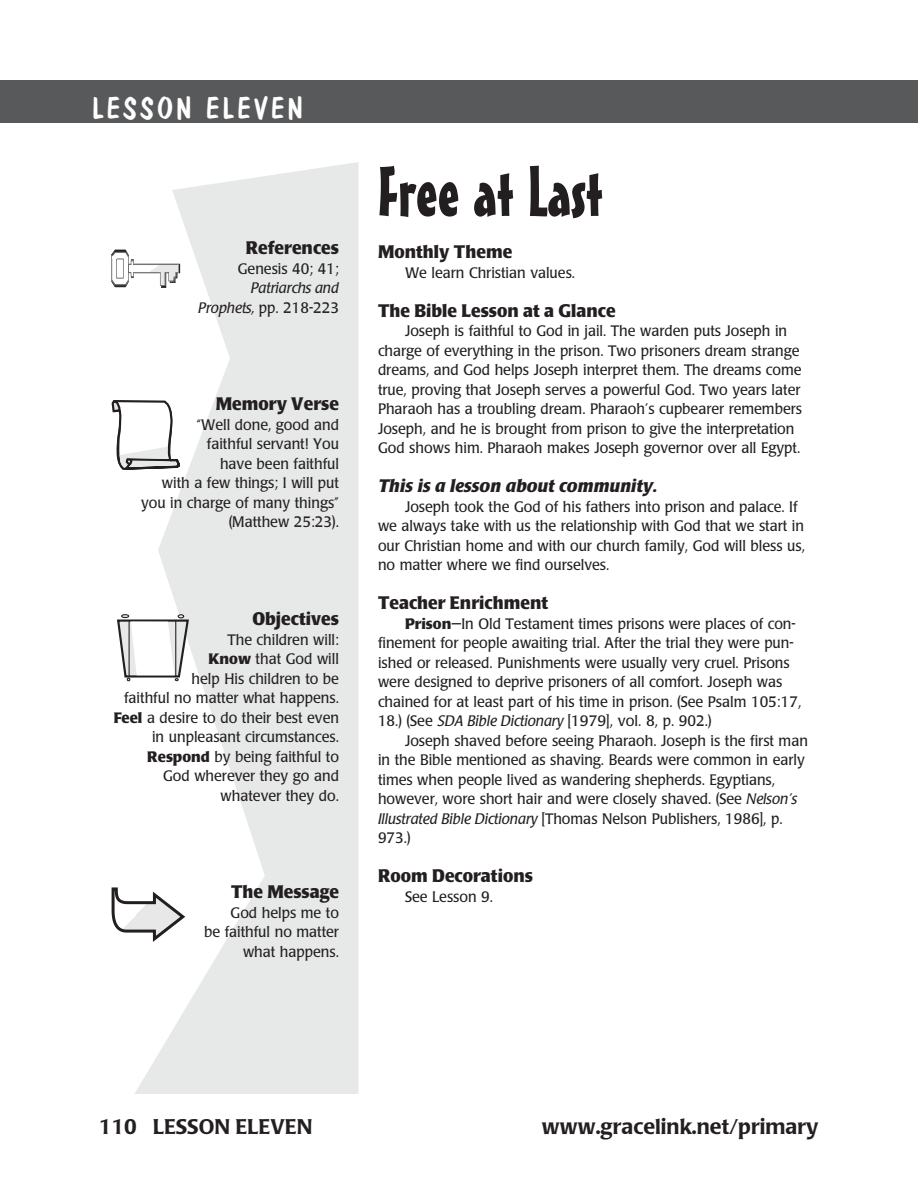
<style>
.page{position:relative;width:918px;height:1202px;background:#fff}
.page>*{position:absolute;margin:0;border:0;box-sizing:border-box;transform-origin:0 0}
.Lesson_title{font:69px "Mister Earl BT";color:#231f20}
.t1{font:30px "Dom Casual D";letter-spacing:.1em;color:#fff}
.t2{font:500 21px "Poppl Laudatio";color:#231f20}
.subhead{font:700 18px "Poppl Laudatio";color:#231f20;scale:.95 1}
.subhead-right{font:700 18px "Poppl Laudatio";color:#231f20;scale:.95 1}
.subhead-2{font:italic 700 18px "Poppl Laudatio";color:#231f20}
.body{font:15px/19.5px "Poppl Laudatio";color:#231f20;scale:.95 1}
.body-right{font:15px/19.5px "Poppl Laudatio";color:#231f20;text-align:right;scale:.95 1}
.body-2{font:15px/19.5px "Poppl Laudatio";color:#231f20}
.body-right-2{font:italic 15px "Poppl Laudatio";color:#231f20}
.s1{font-style:italic}
.s2{font-weight:700}
</style>
<div class="page">
<svg style="left:135px;top:162px;width:224px;height:932px;fill:#e7e8e8"></svg>
<div style="left:0;top:80px;width:891px;height:43px;background:#58595b"></div>
<svg style="left:111px;top:250px;width:69px;height:38px"></svg>
<svg style="left:112px;top:400px;width:68px;height:70px"></svg>
<svg style="left:117px;top:614px;width:72px;height:67px"></svg>
<hr style="left:129px;top:620px;width:1px;height:56px;background:#231f20">
<hr style="left:175px;top:620px;width:1px;height:56px;background:#231f20">
<svg style="left:112px;top:887px;width:73px;height:55px"></svg>
<div style="left:891px;top:80px;width:27px;height:43px;background:#58595b"></div>
<p class="t1" style="left:92px;top:91px;width:212px">LESSON ELEVEN</p>
<p class="subhead-right" style="left:246px;top:238px;width:100px">References</p>
<p class="body-right" style="left:238px;top:259px;width:108px">Genesis 40; 41;</p>
<p class="body-right-2" style="left:251px;top:280px;width:90px">Patriarchs and</p>
<p class="body-right" style="left:198px;top:298px;width:150px"><span class="s1">Prophets,</span> pp. 218-223</p>
<p class="subhead-right" style="left:216px;top:394px;width:131px">Memory Verse</p>
<p class="body-right" style="left:196px;top:415px;width:152px">“Well done, good and</p>
<p class="body-right" style="left:207px;top:435px;width:141px">faithful servant! You</p>
<p class="body-right" style="left:220px;top:454px;width:127px">have been faithful</p>
<p class="body-right" style="left:162px;top:474px;width:188px">with a few things; I will put</p>
<p class="body-right" style="left:141px;top:493px;width:210px">you in charge of many things” (Matthew 25:23).</p>
<p class="subhead-right" style="left:252px;top:608px;width:93px">Objectives</p>
<p class="body-right" style="left:227px;top:630px;width:119px">The children will:</p>
<p class="body-right" style="left:209px;top:649px;width:139px"><span class="s2">Know</span> that God will</p>
<p class="body-right" style="left:192px;top:669px;width:157px">help His children to be</p>
<p class="body-right" style="left:124px;top:688px;width:228px">faithful no matter what happens.</p>
<p class="body-right" style="left:114px;top:708px;width:239px"><span class="s2">Feel</span> a desire to do their best even in unpleasant circumstances.</p>
<p class="body-right" style="left:147px;top:747px;width:203px"><span class="s2">Respond</span> by being faithful to</p>
<p class="body-right" style="left:163px;top:766px;width:187px">God wherever they go and</p>
<p class="body-right" style="left:221px;top:786px;width:126px">whatever they do.</p>
<p class="subhead-right" style="left:231px;top:881px;width:115px">The Message</p>
<p class="body-right" style="left:231px;top:903px;width:116px">God helps me to</p>
<p class="body-right" style="left:204px;top:922px;width:143px">be faithful no matter</p>
<p class="body-right" style="left:243px;top:942px;width:103px">what happens.</p>
<p class="Lesson_title" style="left:378px;top:149px;width:227px">Free at Last</p>
<p class="subhead" style="left:378px;top:242px;width:143px">Monthly Theme</p>
<p class="body" style="left:405px;top:263px;width:181px">We learn Christian values.</p>
<p class="subhead" style="left:378px;top:300px;width:252px">The Bible Lesson at a Glance</p>
<p class="body" style="left:378px;top:321px;width:448px;text-indent:27px">Joseph is faithful to God in jail. The warden puts Joseph in charge of everything in the prison. Two prisoners dream strange dreams, and God helps Joseph interpret them. The dreams come true, proving that Joseph serves a powerful God. Two years later Pharaoh has a troubling dream. Pharaoh’s cupbearer remembers Joseph, and he is brought from prison to give the interpretation God shows him. Pharaoh makes Joseph governor over all Egypt.</p>
<p class="subhead-2" style="left:378px;top:476px;width:281px">This is a lesson about community.</p>
<p class="body" style="left:378px;top:497px;width:451px;text-indent:27px">Joseph took the God of his fathers into prison and palace. If we always take with us the relationship with God that we start in our Christian home and with our church family, God will bless us, no matter where we find ourselves.</p>
<p class="subhead" style="left:378px;top:593px;width:181px">Teacher Enrichment</p>
<p class="body-2" style="left:378px;top:614px;width:425px;text-indent:27px"><span class="s2">Prison</span>—In Old Testament times prisons were places of con&shy;finement for people awaiting trial. After the trial they were pun&shy;ished or released. Punishments were usually very cruel. Prisons were designed to deprive prisoners of all comfort. Joseph was chained for at least part of his time in prison. (See Psalm 105:17, 18.) (See <span class="s1">SDA Bible Dictionary</span> [1979], vol. 8, p. 902.)</p>
<p class="body" style="left:378px;top:731px;width:454px;text-indent:27px">Joseph shaved before seeing Pharaoh. Joseph is the first man in the Bible mentioned as shaving. Beards were common in early times when people lived as wandering shepherds. Egyptians, however, wore short hair and were closely shaved. (See <span class="s1">Nelson’s Illustrated Bible Dictionary</span> [Thomas Nelson Publishers, 1986], p.<br>973.)</p>
<p class="subhead" style="left:378px;top:866px;width:165px">Room Decorations</p>
<p class="body" style="left:405px;top:887px;width:94px">See Lesson 9.</p>
<p class="t2" style="left:99px;top:1115px;width:215px">110 LESSON ELEVEN</p>
<p class="t2" style="left:542px;top:1115px;width:278px">www.gracelink.net/primary</p>
</div>
